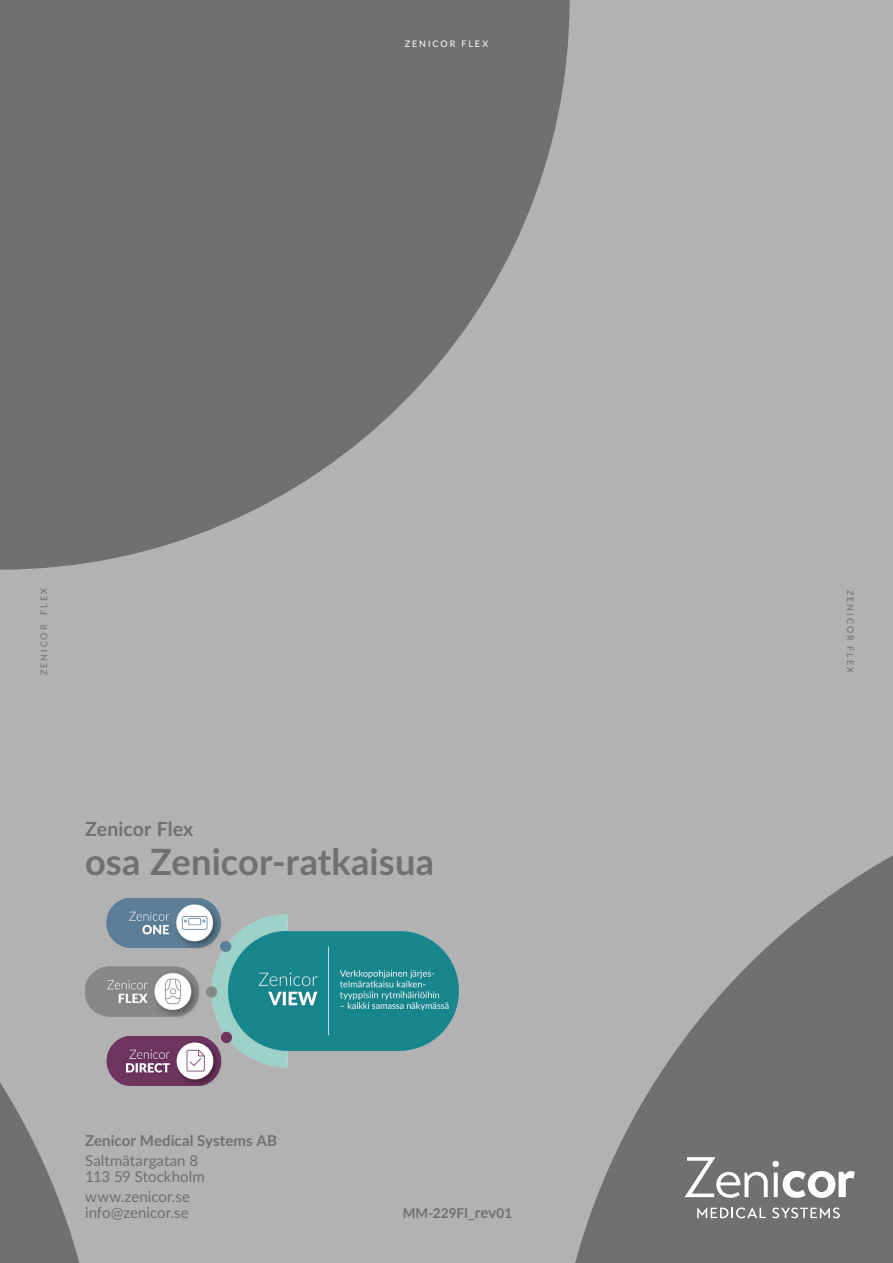
<style>
.page{position:relative;width:893px;height:1263px;background:#b2b2b2}
.page>*{position:absolute;margin:0;border:0;box-sizing:border-box;transform-origin:0 0}
.H1_large{font:700 36.15px "Lato";letter-spacing:.005em;color:#70706f}
.H1_large-2{font:700 19.5px "Lato";letter-spacing:.005em;color:#70706f}
.t1{font:15px/16.5px "Lato";letter-spacing:.005em;color:#70706f}
.t2{font:700 15px "Lato";letter-spacing:.005em;color:#70706f}
.t3{font:700 13.5px "Lato";color:#70706f}
.Paginering{font:9px "Lato";letter-spacing:.225em;color:#70706f}
.Paginering-2{font:9px "Lato";letter-spacing:.225em;color:#fff}
.s1{font-size:15px}
</style>
<div class="page">
<svg style="left:575px;top:855px;width:318px;height:408px;fill:#70706f"></svg>
<svg style="left:697px;top:1207px;width:69px;height:11px"></svg>
<svg style="left:772px;top:1207px;width:68px;height:11px"></svg>
<svg style="left:685px;top:1157px;width:170px;height:41px;background:#989898"></svg>
<svg style="left:0;top:0;width:570px;height:570px;fill:#70706f"></svg>
<svg style="left:0;top:1082px;width:80px;height:181px;fill:#70706f"></svg>
<img style="left:85px;top:898px;width:374px;height:188px">
<p class="Paginering-2" style="left:405px;top:37px;width:85px">ZENICOR FLEX</p>
<p class="Paginering" style="left:37px;top:675px;width:89px;rotate:-90deg">ZENICOR FLEX</p>
<p class="Paginering" style="left:857px;top:590px;width:85px;rotate:90deg">ZENICOR FLEX</p>
<p class="H1_large-2" style="left:85px;top:814px;width:110px">Zenicor Flex</p>
<p class="H1_large" style="left:85px;top:835px;width:350px">osa Zenicor-ratkaisua</p>
<p class="t2" style="left:85px;top:1130px;width:193px">Zenicor Medical Systems AB</p>
<p class="t1" style="left:85px;top:1151px;width:121px">Saltmätargatan 8<br>113 59 Stockholm</p>
<p class="t1" style="left:85px;top:1187px;width:106px">www.zenicor.se</p>
<p class="t1" style="left:85px;top:1204px;width:105px">info@zenicor.se</p>
<p class="t3" style="left:403px;top:1203px;width:111px">MM-229FI<span class="s1">_rev</span>01</p>
</div>
